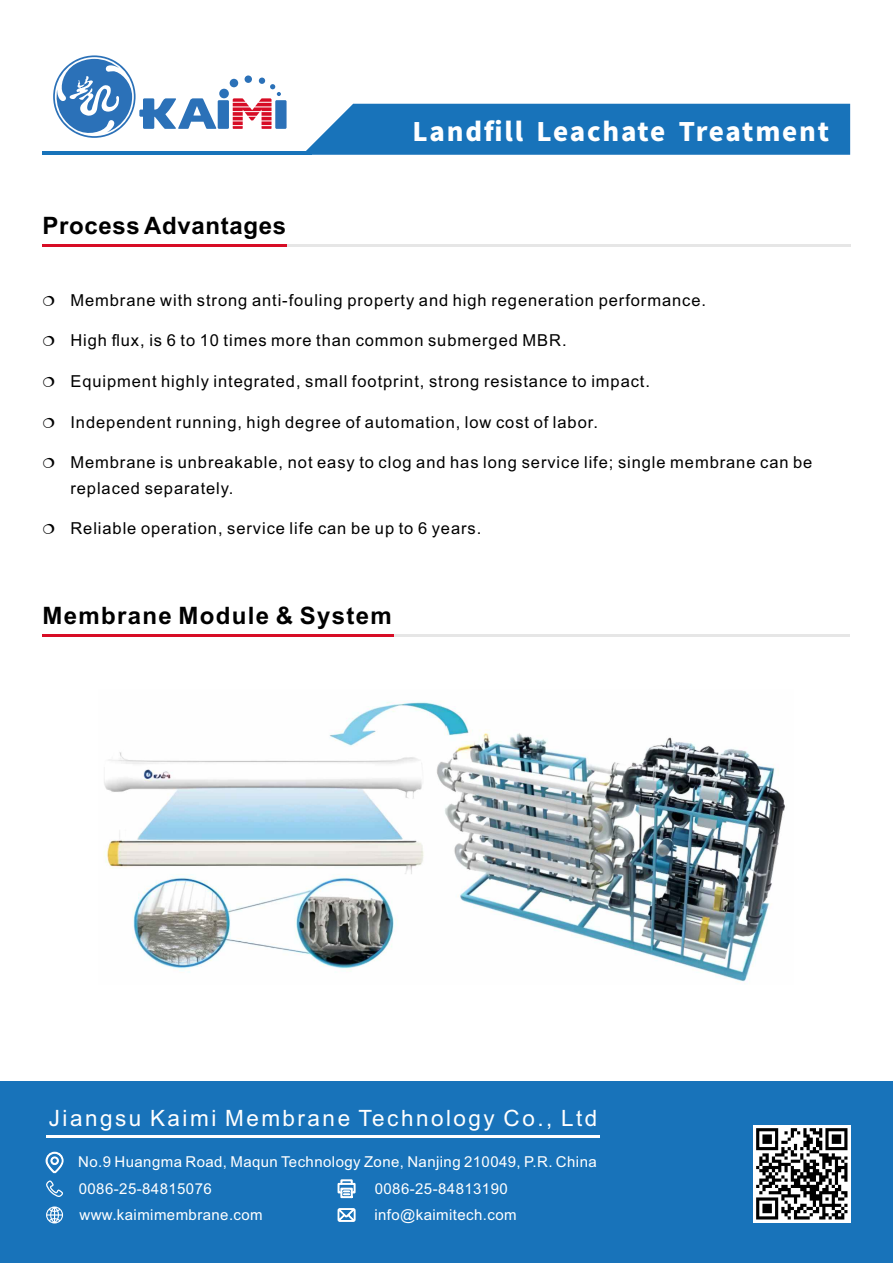
<style>
.page{position:relative;width:893px;height:1263px;background:#fff}
.page>*{position:absolute;margin:0;border:0;box-sizing:border-box;transform-origin:0 0}
.t1{font:800 25.5px "Source Han Sans CN";letter-spacing:.07em;color:#fff}
.t2{font:700 24px "Arial";letter-spacing:.055em;color:#000}
.t3{font:700 24px "Arial";letter-spacing:.03em;color:#000}
.t4{font:22.5px "Arial";letter-spacing:.11em;color:#fff}
.t5{font:16.5px/25.8px "Arial";letter-spacing:.055em;color:#000}
.t6{font:15px "Arial";letter-spacing:.03em;color:#fff}
</style>
<div class="page">
<hr style="left:42px;top:634px;width:352px;height:3px;background:#d70c25">
<hr style="left:394px;top:634px;width:456px;height:3px;background:#e6e6e6">
<div style="left:0;top:1081px;width:893px;height:182px;background:#1873ba"></div>
<hr style="left:46px;top:1135px;width:553px;height:2px;background:#fff">
<svg style="left:46px;top:1206px;width:17px;height:17px"></svg>
<svg style="left:46px;top:1152px;width:17px;height:21px"></svg>
<svg style="left:338px;top:1208px;width:17px;height:14px"></svg>
<svg style="left:46px;top:1180px;width:17px;height:17px"></svg>
<svg style="left:338px;top:1179px;width:17px;height:19px"></svg>
<div style="left:306px;top:104px;width:544px;height:51px;background:#1873ba"></div>
<svg style="left:53px;top:55px;width:234px;height:83px"></svg>
<hr style="left:42px;top:151px;width:270px;height:4px;background:#1873ba">
<img style="left:104px;top:702px;width:681px;height:280px">
<hr style="left:42px;top:244px;width:245px;height:3px;background:#d70c25">
<hr style="left:287px;top:244px;width:563px;height:3px;background:#e6e6e6">
<img style="left:754px;top:1126px;width:96px;height:96px">
<h2 class="t3" style="left:42px;top:216px;width:245px">Process Advantages</h2>
<h1 class="t1" style="left:413px;top:118px;width:418px">Landfill Leachate Treatment</h1>
<p class="t5" style="left:70px;top:289px;width:637px">Membrane with strong anti-fouling property and high regeneration performance.</p>
<p class="t5" style="left:70px;top:329px;width:498px">High flux, is 6 to 10 times more than common submerged MBR.</p>
<p class="t5" style="left:70px;top:370px;width:581px">Equipment highly integrated, small footprint, strong resistance to impact.</p>
<p class="t5" style="left:70px;top:410px;width:529px">Independent running, high degree of automation, low cost of labor.</p>
<p class="t5" style="left:70px;top:451px;width:743px">Membrane is unbreakable, not easy to clog and has long service life; single membrane can be replaced separately.</p>
<p class="t5" style="left:70px;top:517px;width:412px">Reliable operation, service life can be up to 6 years.</p>
<h2 class="t2" style="left:42px;top:607px;width:351px">Membrane Module &amp; System</h2>
<h3 class="t4" style="left:49px;top:1109px;width:550px">Jiangsu Kaimi Membrane Technology Co., Ltd</h3>
<p class="t6" style="left:78px;top:1156px;width:520px">No.9 Huangma Road, Maqun Technology Zone, Nanjing 210049, P.R. China</p>
<p class="t6" style="left:79px;top:1209px;width:185px">www.kaimimembrane.com</p>
<p class="t6" style="left:374px;top:1209px;width:144px">info@kaimitech.com</p>
<p class="t6" style="left:79px;top:1183px;width:135px">0086-25-84815076</p>
<p class="t6" style="left:375px;top:1183px;width:135px">0086-25-84813190</p>
</div>
